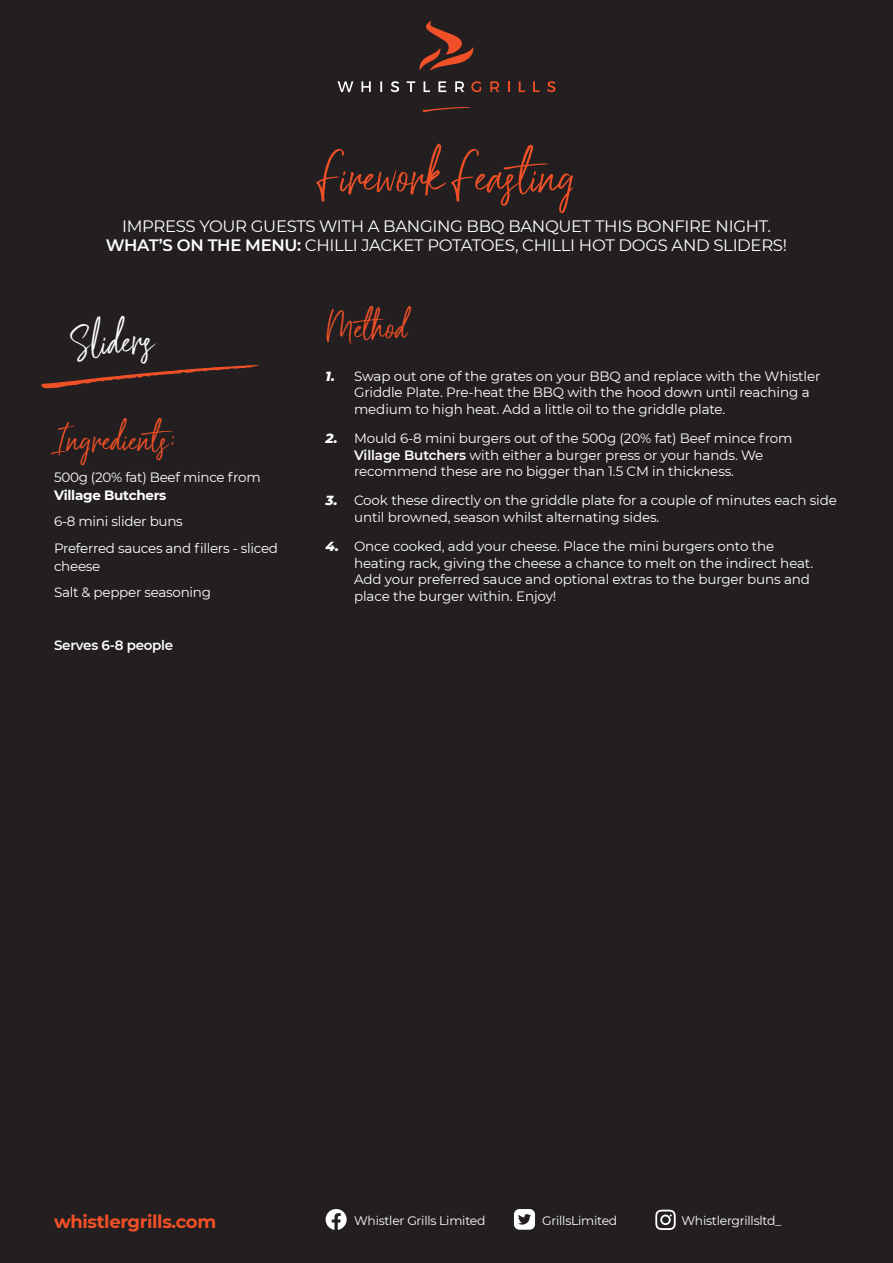
<style>
.page{position:relative;width:893px;height:1263px;background:#231f20}
.page>*{position:absolute;margin:0;border:0;box-sizing:border-box;transform-origin:0 0}
.t1{font:54px "Scriptyca";color:#f05027}
.t2{font:43.5px "Scriptyca";color:#fff}
.t3{font:37.5px "Scriptyca";color:#f05027}
.t4{font:700 18px "Montserrat";letter-spacing:-.02em;color:#f05027}
.t5{font:16.5px/19.5px "Montserrat";letter-spacing:-.02em;color:#fff;text-align:center}
.t6{font:13.5px/16.5px "Montserrat";letter-spacing:-.01em;color:#fff}
.t7{font:700 13.5px "Montserrat";letter-spacing:-.02em;color:#fff}
.t8{font:600 13.5px "Montserrat";letter-spacing:-.02em;color:#fff}
.t9{font:12.3px "Montserrat";letter-spacing:-.02em;color:#fff}
.s1{font-weight:600}
.s2{font-weight:800;font-style:italic}
</style>
<div class="page">
<svg style="left:41px;top:365px;width:218px;height:23px"></svg>
<svg style="left:423px;top:107px;width:47px;height:5px"></svg>
<svg style="left:419px;top:21px;width:55px;height:50px"></svg>
<svg style="left:338px;top:81px;width:126px;height:11px"></svg>
<svg style="left:547px;top:81px;width:8px;height:11px"></svg>
<svg style="left:533px;top:81px;width:6px;height:11px"></svg>
<svg style="left:519px;top:81px;width:6px;height:11px"></svg>
<svg style="left:508px;top:81px;width:2px;height:11px"></svg>
<svg style="left:490px;top:81px;width:9px;height:11px"></svg>
<svg style="left:471px;top:81px;width:10px;height:11px"></svg>
<svg style="left:326px;top:1209px;width:21px;height:21px"></svg>
<svg style="left:514px;top:1209px;width:21px;height:21px"></svg>
<svg style="left:655px;top:1210px;width:21px;height:20px"></svg>
<h1 class="t1" style="left:318px;top:134px;width:259px">Firework Feasting</h1>
<p class="t5" style="left:106px;top:216px;width:683px">IMPRESS YOUR GUESTS WITH A BANGING BBQ BANQUET THIS BONFIRE NIGHT.<br><span class="s1">WHAT’S ON THE MENU:</span> CHILLI JACKET POTATOES, CHILLI HOT DOGS AND SLIDERS!</p>
<h2 class="t2" style="left:68px;top:310px;width:85px;rotate:-4deg">Sliders</h2>
<h3 class="t3" style="left:54px;top:410px;width:129px">Ingredients:</h3>
<p class="t6" style="left:54px;top:468px;width:208px">500g (20% fat) Beef mince from</p>
<p class="t7" style="left:54px;top:485px;width:114px">Village Butchers</p>
<p class="t6" style="left:54px;top:508px;width:226px;line-height:26.5px">6-8 mini slider buns<br>Preferred sauces and fillers - sliced</p>
<p class="t6" style="left:54px;top:552px;width:159px;line-height:26.5px">cheese<br>Salt &amp; pepper seasoning</p>
<p class="t8" style="left:54px;top:636px;width:121px">Serves 6-8 people</p>
<h3 class="t3" style="left:326px;top:298px;width:83px">Method</h3>
<p class="t6" style="left:354px;top:367px;width:468px;text-indent:-28px"><span class="s2">1.</span> Swap out one of the grates on your BBQ and replace with the Whistler<br>Griddle Plate. Pre-heat the BBQ with the hood down until reaching a medium to high heat. Add a little oil to the griddle plate.</p>
<p class="t6" style="left:354px;top:429px;width:440px;text-indent:-28px"><span class="s2">2.</span> Mould 6-8 mini burgers out of the 500g (20% fat) Beef mince from<br><span class="s1">Village Butchers</span> with either a burger press or your hands. We recommend these are no bigger than 1.5 CM in thickness.</p>
<p class="t6" style="left:354px;top:492px;width:484px;text-indent:-28px"><span class="s2">3.</span> Cook these directly on the griddle plate for a couple of minutes each side until browned, season whilst alternating sides.</p>
<p class="t6" style="left:354px;top:537px;width:461px;text-indent:-28px"><span class="s2">4.</span> Once cooked, add your cheese. Place the mini burgers onto the heating rack, giving the cheese a chance to melt on the indirect heat.<br>Add your preferred sauce and optional extras to the burger buns and place the burger within. Enjoy!</p>
<h3 class="t4" style="left:54px;top:1209px;width:164px">whistlergrills.com</h3>
<p class="t9" style="left:354px;top:1212px;width:133px">Whistler Grills Limited</p>
<p class="t9" style="left:542px;top:1212px;width:77px">GrillsLimited</p>
<p class="t9" style="left:681px;top:1212px;width:101px">Whistlergrillsltd_</p>
</div>
